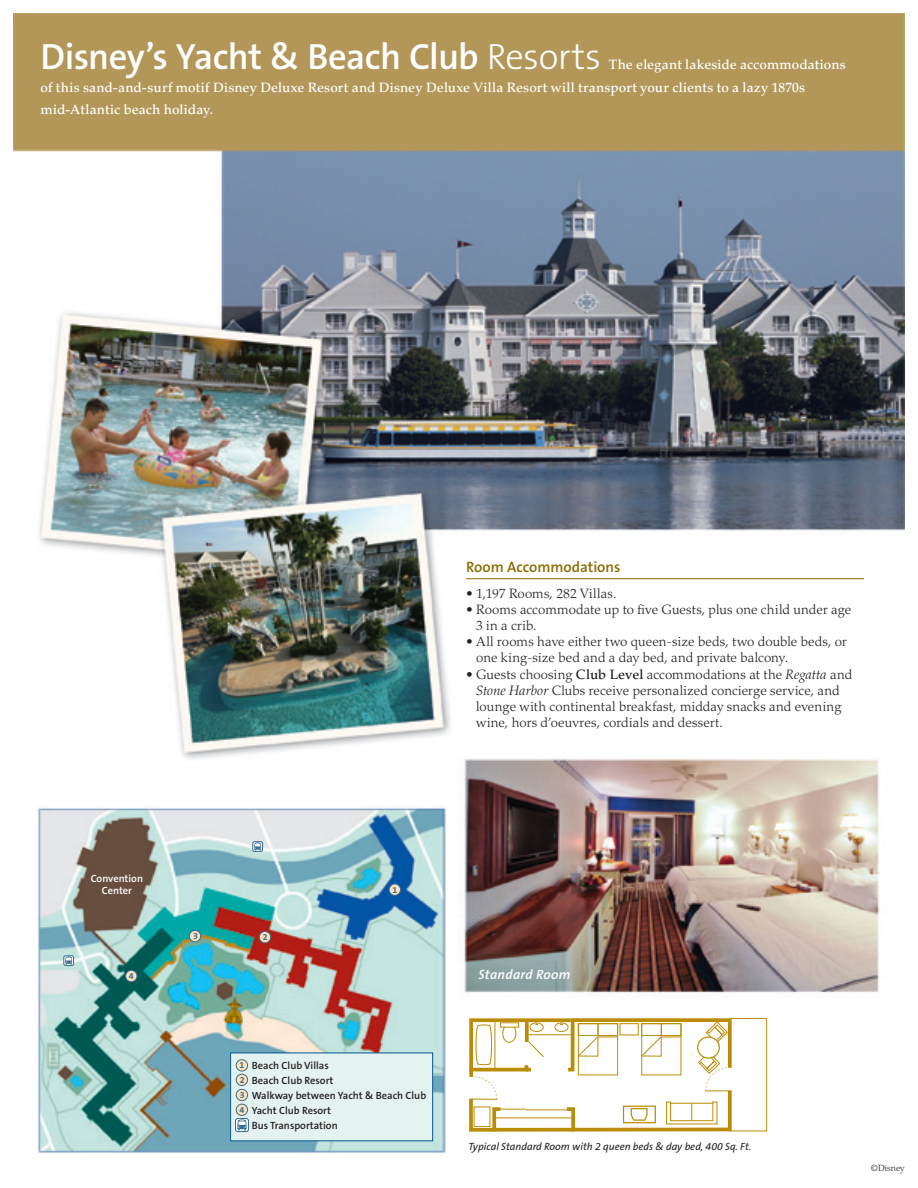
<style>
.page{position:relative;width:918px;height:1188px;background:#fff}
.page>*{position:absolute;margin:0;border:0;box-sizing:border-box;transform-origin:0 0}
.t1{font:600 36.75px "The Sans CE B6";letter-spacing:-.02em;color:#fff}
.t2{font:600 15px "The Sans CE B6";letter-spacing:-.005em;color:#886c00}
.t3{font:300 13.5px/16.2px "Palatino";letter-spacing:.01em;color:#231f20}
.t4{font:500 13.5px/22.5px "Palatino";letter-spacing:.01em;color:#fff}
.t5{font:italic 600 13.5px "The Sans CE B6";letter-spacing:.02em;color:#fff}
.t6{font:600 10.5px/15px "The Sans CE B6";color:#231f20}
.t7{font:italic 10.5px "The Sans CE B5";color:#231f20}
.t8{font:600 10.5px/12px "The Sans CE B6";color:#fff;text-align:center}
.t9{font:700 9px/14.4px "The Sans CE B7";color:#386e8f}
.t10{font:300 9px "Palatino";color:#231f20}
.s1{font-family:"The Sans CE B3";font-weight:300}
.s2{font-weight:500}
.s3{font-style:italic}
</style>
<div class="page">
<img style="left:14px;top:13px;width:890px;height:1141px">
<hr style="left:466px;top:578px;width:398px;height:1px;background:#886c00">
<svg style="left:469px;top:1017px;width:298px;height:118px"></svg>
<div style="left:389px;top:884px;width:12px;height:11px;background:#fee0ba;border-radius:50%"></div>
<div style="left:389px;top:884px;width:12px;height:12px;border:1px solid #386e8f;border-radius:50%"></div>
<div style="left:259px;top:931px;width:12px;height:12px;background:#fee0ba;border-radius:50%"></div>
<div style="left:259px;top:931px;width:12px;height:12px;border:1px solid #386e8f;border-radius:50%"></div>
<div style="left:189px;top:930px;width:12px;height:12px;background:#fee0ba;border-radius:50%"></div>
<div style="left:189px;top:930px;width:12px;height:12px;border:1px solid #386e8f;border-radius:50%"></div>
<div style="left:126px;top:970px;width:11px;height:12px;background:#fee0ba;border-radius:50%"></div>
<div style="left:125px;top:970px;width:12px;height:12px;border:1px solid #386e8f;border-radius:50%"></div>
<div style="left:253px;top:841px;width:10px;height:11px;border:1px solid #386e8f;border-radius:2px"></div>
<svg style="left:254px;top:842px;width:7px;height:9px"></svg>
<div style="left:64px;top:956px;width:10px;height:10px;border:1px solid #386e8f;border-radius:2px"></div>
<svg style="left:65px;top:956px;width:7px;height:9px"></svg>
<div style="left:231px;top:1053px;width:202px;height:88px;background:#e5f3f0"></div>
<div style="left:230px;top:1053px;width:203px;height:88px;border:1px solid #005594"></div>
<div style="left:236px;top:1060px;width:12px;height:11px;background:#fee0ba;border-radius:50%"></div>
<div style="left:236px;top:1059px;width:12px;height:12px;border:1px solid #386e8f;border-radius:50%"></div>
<div style="left:236px;top:1074px;width:12px;height:12px;background:#fee0ba;border-radius:50%"></div>
<div style="left:236px;top:1074px;width:12px;height:12px;border:1px solid #386e8f;border-radius:50%"></div>
<div style="left:236px;top:1089px;width:12px;height:12px;background:#fee0ba;border-radius:50%"></div>
<div style="left:236px;top:1089px;width:12px;height:12px;border:1px solid #386e8f;border-radius:50%"></div>
<div style="left:236px;top:1104px;width:12px;height:12px;background:#fee0ba;border-radius:50%"></div>
<div style="left:236px;top:1104px;width:12px;height:12px;border:1px solid #386e8f;border-radius:50%"></div>
<div style="left:235px;top:1118px;width:14px;height:14px;border:1px solid #386e8f;border-radius:2px"></div>
<svg style="left:237px;top:1119px;width:10px;height:12px"></svg>
<h1 class="t1" style="left:40px;top:37px;width:562px">Disney’s Yacht &amp; Beach Club <span class="s1">Resorts</span></h1>
<p class="t4" style="left:40px;top:54px;width:807px;text-indent:568px">The elegant lakeside accommodations of this sand-and-surf motif Disney Deluxe Resort and Disney Deluxe Villa Resort will transport your clients to a lazy 1870s mid-Atlantic beach holiday.</p>
<p class="t2" style="left:466px;top:559px;width:156px">Room Accommodations</p>
<p class="t3" style="left:466px;top:585px;width:152px">• 1,197 Rooms, 282 Villas.</p>
<p class="t3" style="left:476px;top:601px;width:377px;text-indent:-10px">• Rooms accommodate up to five Guests, plus one child under age<br>3 in a crib.</p>
<p class="t3" style="left:476px;top:634px;width:372px;text-indent:-10px">• All rooms have either two queen-size beds, two double beds, or one king-size bed and a day bed, and private balcony.</p>
<p class="t3" style="left:476px;top:666px;width:378px;text-indent:-10px">• Guests choosing <span class="s2">Club Level</span> accommodations at the <span class="s3">Regatta</span> and <span class="s3">Stone Harbor</span> Clubs receive personalized concierge service, and lounge with continental breakfast, midday snacks and evening wine, hors d’oeuvres, cordials and dessert.</p>
<p class="t8" style="left:91px;top:873px;width:54px">Convention<br>Center</p>
<p class="t9" style="left:129px;top:969px;width:6px">4</p>
<p class="t9" style="left:193px;top:929px;width:6px">3</p>
<p class="t9" style="left:263px;top:930px;width:6px">2</p>
<p class="t9" style="left:392px;top:883px;width:6px">1</p>
<p class="t6" style="left:252px;top:1058px;width:176px">Beach Club Villas<br>Beach Club Resort<br>Walkway between Yacht &amp; Beach Club<br>Yacht Club Resort<br>Bus Transportation</p>
<p class="t9" style="left:239px;top:1058px;width:7px">1<br>2</p>
<p class="t9" style="left:239px;top:1088px;width:7px">3<br>4</p>
<p class="t5" style="left:478px;top:966px;width:93px">Standard Room</p>
<p class="t7" style="left:469px;top:1140px;width:285px">Typical Standard Room with 2 queen beds &amp; day bed, 400 Sq. Ft.</p>
<p class="t10" style="left:871px;top:1162px;width:35px">©Disney</p>
</div>
